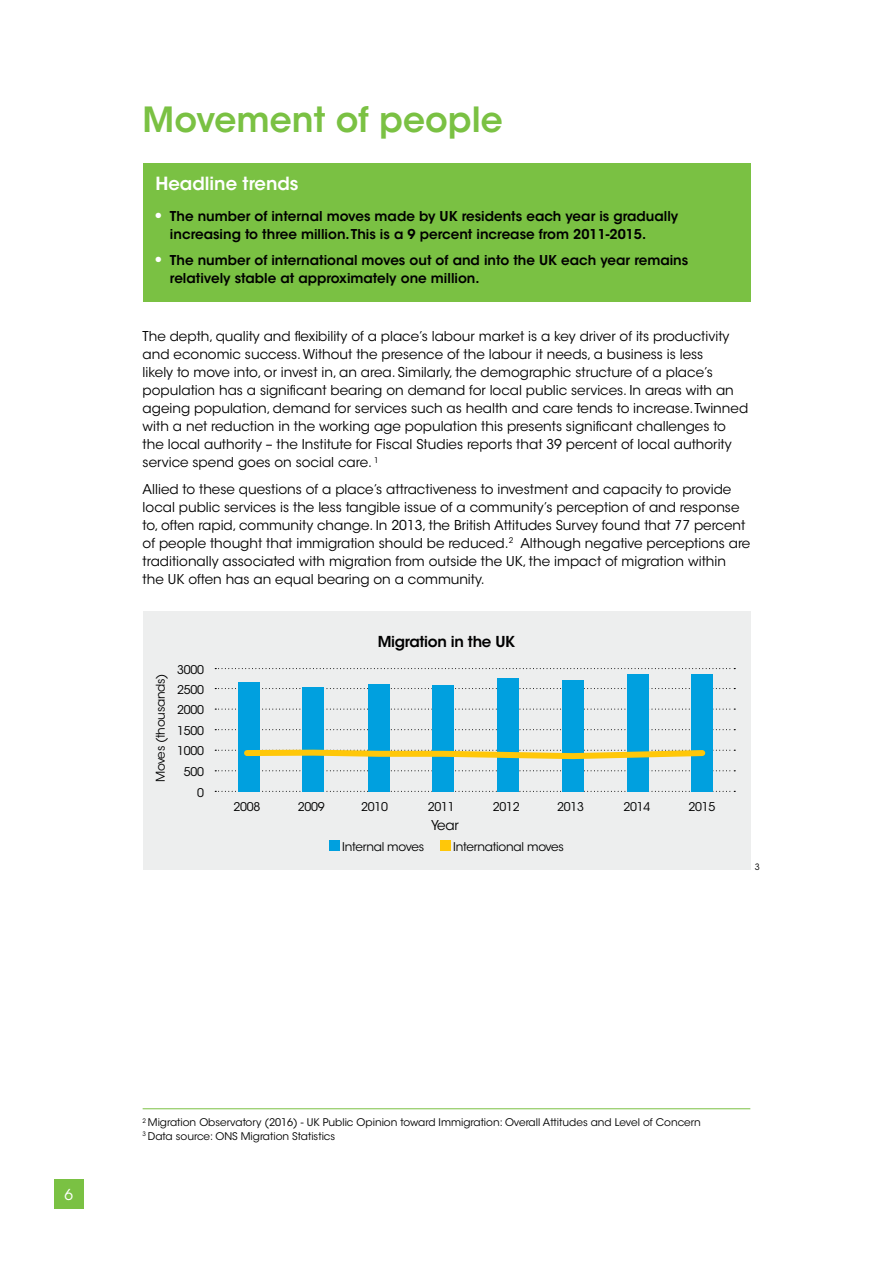
<style>
.page{position:relative;width:893px;height:1263px;background:#fff}
.page>*{position:absolute;margin:0;border:0;box-sizing:border-box;transform-origin:0 0}
.t1{font:600 34.5px "ITC Avant Garde Std";color:#7ac143}
.t2{font:600 18px "ITC Avant Garde Std";color:#fff}
.t3{font:600 15px "ITC Avant Garde Std";letter-spacing:-.02em;color:#000}
.t4{font:15px "ITC Avant Garde Std";color:#fff}
.t5{font:13.5px/18px "ITC Avant Garde Std";color:#000}
.t6{font:600 13.5px/18px "ITC Avant Garde Std";color:#000}
.t7{font:12px "ITC Avant Garde Std";letter-spacing:-.02em;color:#000}
.t8{font:10.5px/13.5px "ITC Avant Garde Std";color:#000}
.t9{font:8.7px "ITC Avant Garde Std";color:#000}
</style>
<div class="page">
<div style="left:54px;top:1179px;width:30px;height:30px;background:#7ac143"></div>
<hr style="left:143px;top:1108px;width:607px;height:1px;background:#7ac143">
<div style="left:143px;top:612px;width:607px;height:258px;background:#edeeee"></div>
<svg style="left:215px;top:791px;width:520px;height:1px"></svg>
<svg style="left:215px;top:770px;width:520px;height:1px"></svg>
<svg style="left:215px;top:729px;width:520px;height:1px"></svg>
<svg style="left:215px;top:708px;width:520px;height:2px"></svg>
<svg style="left:215px;top:688px;width:520px;height:1px"></svg>
<svg style="left:215px;top:668px;width:520px;height:1px"></svg>
<div style="left:238px;top:682px;width:21px;height:109px;background:#00a0df"></div>
<div style="left:303px;top:687px;width:21px;height:104px;background:#00a0df"></div>
<div style="left:368px;top:684px;width:21px;height:107px;background:#00a0df"></div>
<div style="left:433px;top:685px;width:21px;height:106px;background:#00a0df"></div>
<div style="left:497px;top:678px;width:22px;height:113px;background:#00a0df"></div>
<div style="left:562px;top:680px;width:21px;height:111px;background:#00a0df"></div>
<div style="left:627px;top:674px;width:21px;height:117px;background:#00a0df"></div>
<div style="left:691px;top:674px;width:21px;height:117px;background:#00a0df"></div>
<div style="left:329px;top:841px;width:10px;height:10px;background:#00a0df"></div>
<div style="left:440px;top:841px;width:10px;height:10px;background:#ffc709"></div>
<svg style="left:215px;top:747px;width:520px;height:15px"></svg>
<div style="left:143px;top:164px;width:607px;height:138px;background:#7ac143"></div>
<h1 class="t1" style="left:143px;top:106px;width:362px">Movement of people</h1>
<h2 class="t2" style="left:155px;top:176px;width:145px">Headline trends</h2>
<p class="t6" style="left:170px;top:208px;width:510px;text-indent:-15px"><sup>●</sup> The number of internal moves made by UK residents each year is gradually increasing to three million. This is a 9 percent increase from 2011-2015.</p>
<p class="t6" style="left:170px;top:253px;width:520px;text-indent:-15px"><sup>●</sup> The number of international moves out of and into the UK each year remains relatively stable at approximately one million.</p>
<p class="t5" style="left:143px;top:329px;width:607px">The depth, quality and flexibility of a place’s labour market is a key driver of its productivity and economic success. Without the presence of the labour it needs, a business is less<br>likely to move into, or invest in, an area. Similarly, the demographic structure of a place’s population has a significant bearing on demand for local public services. In areas with an ageing population, demand for services such as health and care tends to increase. Twinned with a net reduction in the working age population this presents significant challenges to the local authority – the Institute for Fiscal Studies reports that 39 percent of local authority service spend goes on social care. <sup>1</sup></p>
<p class="t5" style="left:143px;top:481px;width:609px">Allied to these questions of a place’s attractiveness to investment and capacity to provide local public services is the less tangible issue of a community’s perception of and response to, often rapid, community change. In 2013, the British Attitudes Survey found that 77 percent of people thought that immigration should be reduced.<sup>2</sup> Although negative perceptions are traditionally associated with migration from outside the UK, the impact of migration within the UK often has an equal bearing on a community.</p>
<p class="t7" style="left:156px;top:782px;width:110px;rotate:-90deg">Moves (thousands)</p>
<p class="t7" style="left:177px;top:664px;width:28px">3000</p>
<p class="t7" style="left:177px;top:684px;width:28px">2500</p>
<p class="t7" style="left:177px;top:705px;width:28px">2000</p>
<p class="t7" style="left:177px;top:726px;width:28px">1500</p>
<p class="t7" style="left:177px;top:746px;width:28px">1000</p>
<p class="t7" style="left:184px;top:767px;width:22px">500</p>
<p class="t7" style="left:197px;top:787px;width:8px">0</p>
<p class="t3" style="left:378px;top:636px;width:139px">Migration in the UK</p>
<p class="t7" style="left:233px;top:802px;width:28px">2008</p>
<p class="t7" style="left:298px;top:802px;width:28px">2009</p>
<p class="t7" style="left:361px;top:802px;width:28px">2010</p>
<p class="t7" style="left:428px;top:802px;width:28px">2011</p>
<p class="t7" style="left:493px;top:802px;width:28px">2012</p>
<p class="t5" style="left:431px;top:818px;width:29px">Year</p>
<p class="t7" style="left:557px;top:802px;width:28px">2013</p>
<p class="t7" style="left:623px;top:802px;width:28px">2014</p>
<p class="t7" style="left:688px;top:802px;width:28px">2015</p>
<p class="t7" style="left:342px;top:842px;width:83px">Internal moves</p>
<p class="t7" style="left:453px;top:842px;width:112px">International moves</p>
<p class="t9" style="left:755px;top:864px;width:7px">3</p>
<p class="t4" style="left:65px;top:1188px;width:10px">6</p>
<p class="t8" style="left:143px;top:1117px;width:560px"><sup>2</sup> Migration Observatory (2016) - UK Public Opinion toward Immigration: Overall Attitudes and Level of Concern<br><sup>3</sup> Data source: ONS Migration Statistics</p>
</div>
